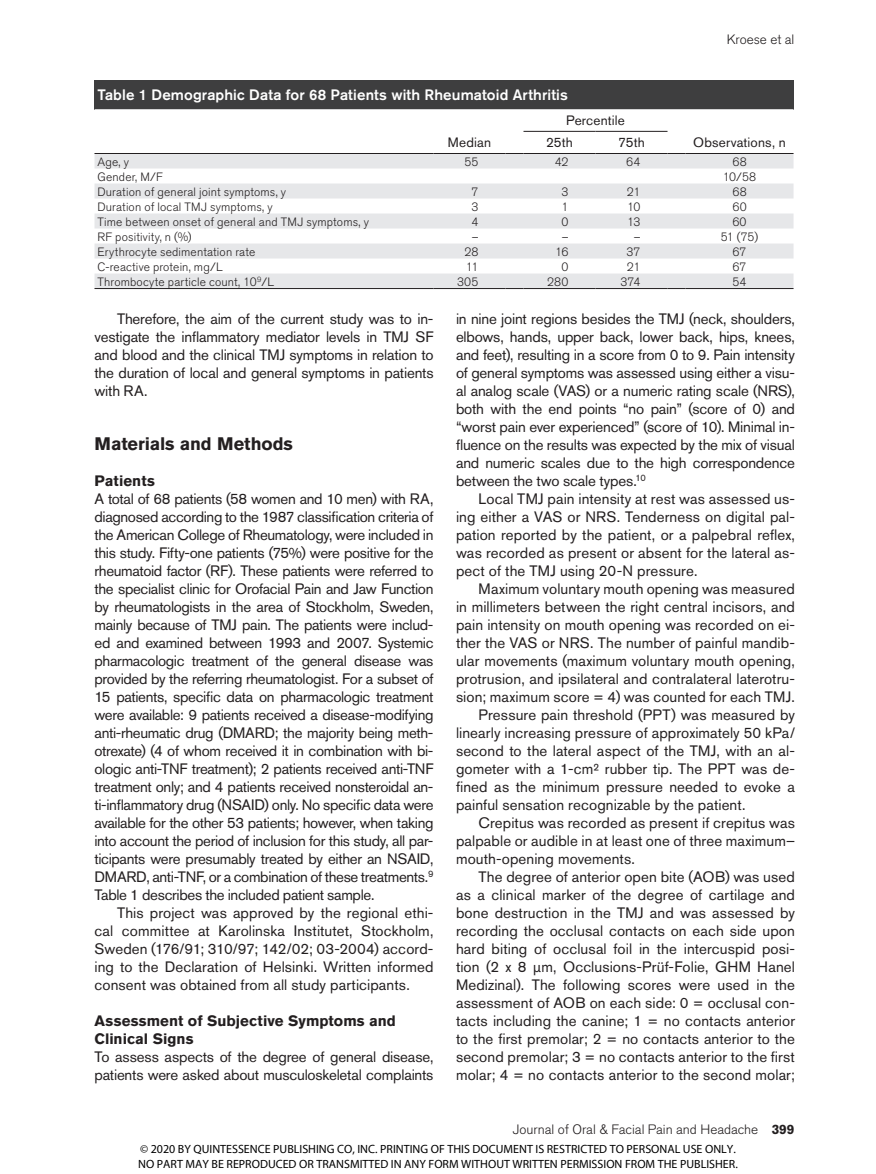
<style>
.page{position:relative;width:876px;height:1174px;background:#fff}
.page>*{position:absolute;margin:0;border:0;box-sizing:border-box;transform-origin:0 0}
.t1{font:700 18px "Akzidenz Grotesk BQ";color:#231f20}
.t2{font:15px/18px "Akzidenz Grotesk BQ";letter-spacing:.005em;color:#231f20;text-align:justify}
.t3{font:500 15px "Akzidenz Grotesk BQ";letter-spacing:.01em;color:#fff}
.t4{font:700 15px/18px "Akzidenz Grotesk BQ";letter-spacing:.005em;color:#231f20}
.t5{font:300 13.5px "Akzidenz Grotesk BQ";color:#231f20}
.t6{font:13.5px/22.2px "Akzidenz Grotesk BQ";letter-spacing:.01em;color:#231f20}
.t7{font:300 12px "Akzidenz Grotesk BQ";letter-spacing:.015em;color:#231f20}
.t8{font:12px/14.4px "Myriad Pro";color:#000}
.s1{font-weight:700}
</style>
<div class="page">
<div style="left:94px;top:80px;width:699px;height:29px;background:#3e3e3f"></div>
<svg style="left:94px;top:154px;width:699px;height:134px;fill:#e6e7e9"></svg>
<svg style="left:94px;top:109px;width:699px;height:45px"></svg>
<hr style="left:94px;top:288px;width:339px;height:1px;background:#231f20">
<hr style="left:433px;top:288px;width:72px;height:1px;background:#231f20">
<svg style="left:505px;top:288px;width:18px;height:1px"></svg>
<hr style="left:523px;top:288px;width:72px;height:1px;background:#231f20">
<hr style="left:595px;top:288px;width:72px;height:1px;background:#231f20">
<svg style="left:667px;top:288px;width:18px;height:1px"></svg>
<hr style="left:685px;top:288px;width:108px;height:1px;background:#231f20">
<hr style="left:523px;top:131px;width:72px;height:1px;background:#231f20">
<hr style="left:595px;top:131px;width:72px;height:1px;background:#231f20">
<hr style="left:433px;top:153px;width:72px;height:1px;background:#231f20">
<hr style="left:685px;top:153px;width:108px;height:1px;background:#231f20">
<p class="t5" style="left:727px;top:32px;width:69px">Kroese et al</p>
<p class="t3" style="left:98px;top:86px;width:472px">Table 1 Demographic Data for 68 Patients with Rheumatoid Arthritis</p>
<p class="t6" style="left:448px;top:132px;width:45px">Median</p>
<p class="t6" style="left:546px;top:109px;width:80px;text-indent:20px">Percentile<br>25th</p>
<p class="t6" style="left:618px;top:132px;width:28px">75th</p>
<p class="t6" style="left:693px;top:132px;width:94px">Observations, n</p>
<p class="t7" style="left:98px;top:155px;width:33px">Age, y</p>
<p class="t7" style="left:464px;top:155px;width:16px">55</p>
<p class="t7" style="left:555px;top:155px;width:15px">42</p>
<p class="t7" style="left:626px;top:155px;width:16px">64</p>
<p class="t7" style="left:732px;top:155px;width:16px">68</p>
<p class="t7" style="left:98px;top:170px;width:67px">Gender, M/F</p>
<p class="t7" style="left:723px;top:170px;width:35px">10/58</p>
<p class="t7" style="left:98px;top:185px;width:190px">Duration of general joint symptoms, y</p>
<p class="t7" style="left:471px;top:185px;width:8px">7</p>
<p class="t7" style="left:561px;top:185px;width:8px">3</p>
<p class="t7" style="left:627px;top:185px;width:15px">21</p>
<p class="t7" style="left:732px;top:185px;width:16px">68</p>
<p class="t7" style="left:98px;top:200px;width:177px">Duration of local TMJ symptoms, y</p>
<p class="t7" style="left:471px;top:200px;width:8px">3</p>
<p class="t7" style="left:561px;top:200px;width:8px">1</p>
<p class="t7" style="left:627px;top:200px;width:15px">10</p>
<p class="t7" style="left:732px;top:200px;width:16px">60</p>
<p class="t7" style="left:97px;top:215px;width:273px">Time between onset of general and TMJ symptoms, y</p>
<p class="t7" style="left:471px;top:215px;width:8px">4</p>
<p class="t7" style="left:561px;top:215px;width:8px">0</p>
<p class="t7" style="left:627px;top:215px;width:15px">13</p>
<p class="t7" style="left:732px;top:215px;width:16px">60</p>
<p class="t7" style="left:97px;top:230px;width:96px">RF positivity, n (%)</p>
<p class="t7" style="left:472px;top:230px;width:8px">–</p>
<p class="t7" style="left:562px;top:230px;width:8px">–</p>
<p class="t7" style="left:634px;top:230px;width:8px">–</p>
<p class="t7" style="left:721px;top:230px;width:39px">51 (75)</p>
<p class="t7" style="left:97px;top:245px;width:159px">Erythrocyte sedimentation rate</p>
<p class="t7" style="left:464px;top:245px;width:16px">28</p>
<p class="t7" style="left:555px;top:245px;width:15px">16</p>
<p class="t7" style="left:626px;top:245px;width:15px">37</p>
<p class="t7" style="left:732px;top:245px;width:16px">67</p>
<p class="t7" style="left:97px;top:260px;width:127px">C-reactive protein, mg/L</p>
<p class="t7" style="left:466px;top:260px;width:14px">11</p>
<p class="t7" style="left:561px;top:260px;width:8px">0</p>
<p class="t7" style="left:627px;top:260px;width:15px">21</p>
<p class="t7" style="left:732px;top:260px;width:16px">67</p>
<p class="t7" style="left:97px;top:275px;width:178px">Thrombocyte particle count, 10<sup>9</sup>/L</p>
<p class="t7" style="left:457px;top:275px;width:23px">305</p>
<p class="t7" style="left:547px;top:275px;width:23px">280</p>
<p class="t7" style="left:621px;top:275px;width:21px">374</p>
<p class="t7" style="left:732px;top:275px;width:16px">54</p>
<p class="t2" style="left:94px;top:310px;width:340px;text-indent:22px">Therefore, the aim of the current study was to in&shy;vestigate the inflammatory mediator levels in TMJ SF and blood and the clinical TMJ symptoms in relation to the duration of local and general symptoms in patients with RA.</p>
<p class="t1" style="left:94px;top:433px;width:200px">Materials and Methods</p>
<p class="t4" style="left:94px;top:472px;width:62px">Patients</p>
<p class="t2" style="left:94px;top:490px;width:340px">A total of 68 patients (58 women and 10 men) with RA, diagnosed according to the 1987 classification criteria of the American College of Rheumatology, were included in this study. Fifty-one patients (75%) were positive for the rheumatoid factor (RF). These patients were referred to the specialist clinic for Orofacial Pain and Jaw Function by rheumatologists in the area of Stockholm, Sweden, mainly because of TMJ pain. The patients were includ&shy;ed and examined between 1993 and 2007. Systemic pharmacologic treatment of the general disease was provided by the referring rheumatologist. For a subset of 15 patients, specific data on pharmacologic treatment were available: 9 patients received a disease-modifying anti-rheumatic drug (DMARD; the majority being meth&shy;otrexate) (4 of whom received it in combination with bi&shy;ologic anti-TNF treatment); 2 patients received anti-TNF treatment only; and 4 patients received nonsteroidal an&shy;ti-inflammatory drug (NSAID) only. No specific data were available for the other 53 patients; however, when taking into account the period of inclusion for this study, all par&shy;ticipants were presumably treated by either an NSAID, DMARD, anti-TNF, or a combination of these treatments.<sup>9<br></sup>Table 1 describes the included patient sample.</p>
<p class="t2" style="left:95px;top:904px;width:340px;text-indent:22px">This project was approved by the regional ethi&shy;cal committee at Karolinska Institutet, Stockholm, Sweden (176/91; 310/97; 142/02; 03-2004) accord&shy;ing to the Declaration of Helsinki. Written informed consent was obtained from all study participants.</p>
<p class="t4" style="left:95px;top:1012px;width:303px">Assessment of Subjective Symptoms and<br>Clinical Signs</p>
<p class="t2" style="left:95px;top:1048px;width:340px">To assess aspects of the degree of general disease, patients were asked about musculoskeletal complaints</p>
<p class="t2" style="left:456px;top:310px;width:341px">in nine joint regions besides the TMJ (neck, shoulders, elbows, hands, upper back, lower back, hips, knees, and feet), resulting in a score from 0 to 9. Pain intensity of general symptoms was assessed using either a visu&shy;al analog scale (VAS) or a numeric rating scale (NRS), both with the end points “no pain” (score of 0) and “worst pain ever experienced” (score of 10). Minimal in&shy;fluence on the results was expected by the mix of visual and numeric scales due to the high correspondence between the two scale types.<sup>10</sup></p>
<p class="t2" style="left:456px;top:490px;width:340px;text-indent:22px">Local TMJ pain intensity at rest was assessed us&shy;ing either a VAS or NRS. Tenderness on digital pal&shy;pation reported by the patient, or a palpebral reflex, was recorded as present or absent for the lateral as&shy;pect of the TMJ using 20-N pressure.</p>
<p class="t2" style="left:478px;top:580px;width:318px">Maximum voluntary mouth opening was measured</p>
<p class="t2" style="left:456px;top:598px;width:340px">in millimeters between the right central incisors, and</p>
<p class="t2" style="left:456px;top:616px;width:340px">pain intensity on mouth opening was recorded on ei-</p>
<p class="t2" style="left:456px;top:634px;width:340px">ther the VAS or NRS. The number of painful mandib-</p>
<p class="t2" style="left:456px;top:652px;width:340px">ular movements (maximum voluntary mouth opening,</p>
<p class="t2" style="left:456px;top:670px;width:340px">protrusion, and ipsilateral and contralateral laterotru-</p>
<p class="t2" style="left:456px;top:688px;width:340px">sion; maximum score = 4) was counted for each TMJ.</p>
<p class="t2" style="left:478px;top:706px;width:318px">Pressure pain threshold (PPT) was measured by</p>
<p class="t2" style="left:456px;top:724px;width:340px">linearly increasing pressure of approximately 50 kPa/</p>
<p class="t2" style="left:456px;top:742px;width:340px">second to the lateral aspect of the TMJ, with an al-</p>
<p class="t2" style="left:456px;top:760px;width:340px">gometer with a 1-cm² rubber tip. The PPT was de-</p>
<p class="t2" style="left:456px;top:778px;width:340px">fined as the minimum pressure needed to evoke a</p>
<p class="t2" style="left:456px;top:796px;width:291px">painful sensation recognizable by the patient.</p>
<p class="t2" style="left:478px;top:814px;width:318px">Crepitus was recorded as present if crepitus was</p>
<p class="t2" style="left:456px;top:832px;width:340px">palpable or audible in at least one of three maximum–</p>
<p class="t2" style="left:456px;top:850px;width:180px">mouth-opening movements.</p>
<p class="t2" style="left:478px;top:868px;width:318px">The degree of anterior open bite (AOB) was used</p>
<p class="t2" style="left:456px;top:886px;width:340px">as a clinical marker of the degree of cartilage and</p>
<p class="t2" style="left:456px;top:904px;width:340px">bone destruction in the TMJ and was assessed by</p>
<p class="t2" style="left:456px;top:922px;width:340px">recording the occlusal contacts on each side upon</p>
<p class="t2" style="left:456px;top:940px;width:340px">hard biting of occlusal foil in the intercuspid posi-</p>
<p class="t2" style="left:456px;top:958px;width:340px">tion (2 x 8 µm, Occlusions-Prüf-Folie, GHM Hanel</p>
<p class="t2" style="left:456px;top:976px;width:340px">Medizinal). The following scores were used in the</p>
<p class="t2" style="left:456px;top:994px;width:340px">assessment of AOB on each side: 0 = occlusal con-</p>
<p class="t2" style="left:456px;top:1012px;width:340px">tacts including the canine; 1 = no contacts anterior</p>
<p class="t2" style="left:456px;top:1030px;width:340px">to the first premolar; 2 = no contacts anterior to the</p>
<p class="t2" style="left:456px;top:1048px;width:340px">second premolar; 3 = no contacts anterior to the first</p>
<p class="t2" style="left:456px;top:1066px;width:340px">molar; 4 = no contacts anterior to the second molar;</p>
<p class="t5" style="left:513px;top:1122px;width:283px">Journal of Oral &amp; Facial Pain and Headache <span class="s1">399</span></p>
<p class="t8" style="left:138px;top:1141px;width:601px">© 2020 BY QUINTESSENCE PUBLISHING CO, INC. PRINTING OF THIS DOCUMENT IS RESTRICTED TO PERSONAL USE ONLY.<br>NO PART MAY BE REPRODUCED OR TRANSMITTED IN ANY FORM WITHOUT WRITTEN PERMISSION FROM THE PUBLISHER.</p>
</div>
